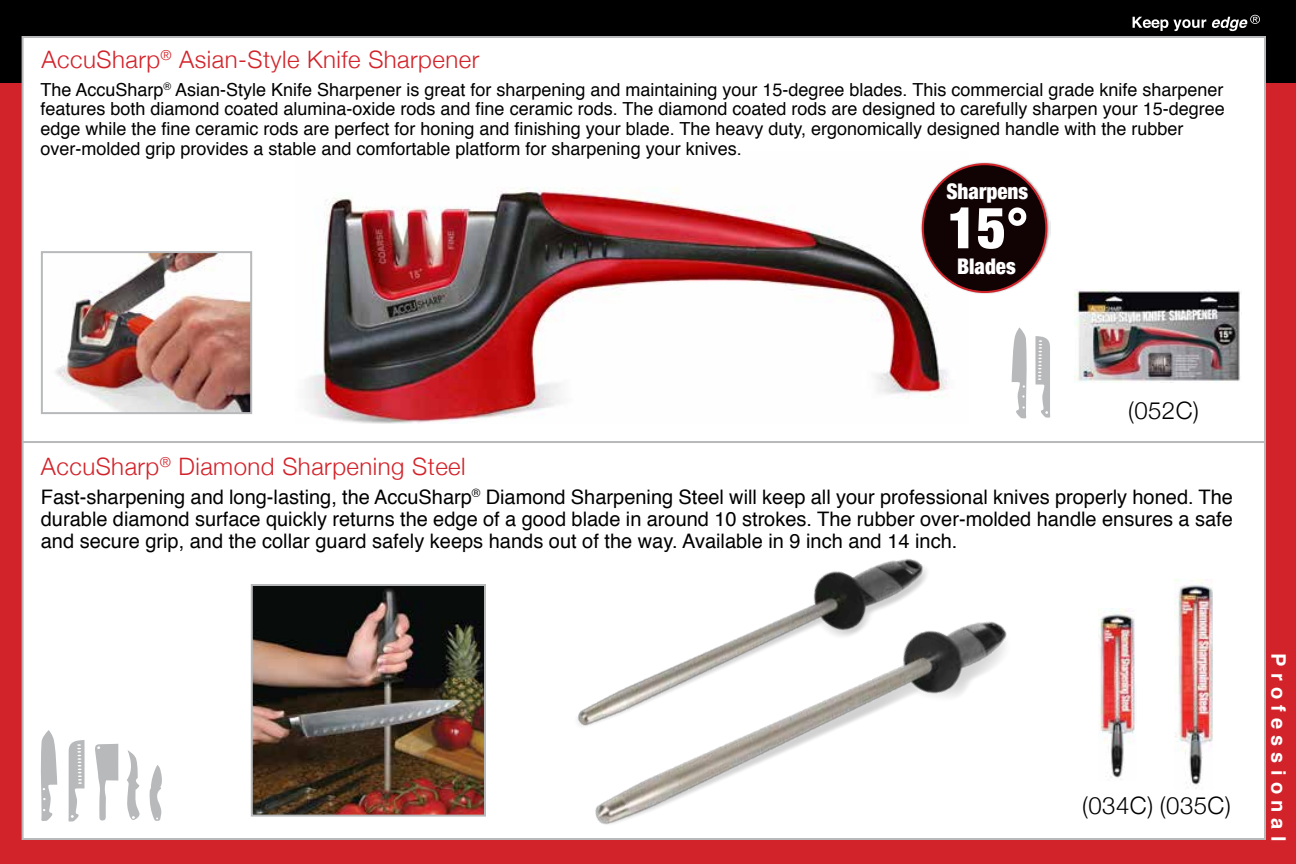
<style>
.page{position:relative;width:1296px;height:864px;background:#fff}
.page>*{position:absolute;margin:0;border:0;box-sizing:border-box;transform-origin:0 0}
.t1{font:300 24px "Helvetica Neue";letter-spacing:.02em;color:#d2232a}
.t2{font:300 24px "Helvetica Neue";letter-spacing:.02em;color:#000}
.t3{font:900 condensed 21.6px "Helvetica Neue";color:#fff}
.t4{font:20px/22px "Helvetica";color:#000;text-align:justify}
.t5{font:700 20px "Helvetica";letter-spacing:.31em;color:#fff}
.t6{font:18px/20px "Helvetica";color:#000}
</style>
<div class="page">
<div style="left:0;top:0;width:1296px;height:120px;background:#000"></div>
<div style="left:0;top:83px;width:1296px;height:781px;background:#d2232a"></div>
<div style="left:22px;top:36px;width:1244px;height:804px;background:#fff;border:2px solid #b7b9bb"></div>
<svg style="left:1133px;top:17px;width:73px;height:14px"></svg>
<svg style="left:1212px;top:15px;width:48px;height:16px"></svg>
<hr style="left:23px;top:441px;width:1242px;height:2px;background:#b7b9bb">
<img style="left:305px;top:187px;width:644px;height:236px">
<img style="left:919px;top:187px;width:131px;height:108px">
<svg style="left:921px;top:162px;width:127px;height:131px"></svg>
<img style="left:1074px;top:290px;width:166px;height:93px">
<img style="left:254px;top:587px;width:229px;height:227px">
<div style="left:251px;top:584px;width:235px;height:233px;border:2px solid #b7b9bb"></div>
<img style="left:525px;top:558px;width:510px;height:282px">
<img style="left:1098px;top:609px;width:37px;height:169px">
<img style="left:1174px;top:580px;width:39px;height:209px">
<svg style="left:1035px;top:336px;width:16px;height:82px"></svg>
<svg style="left:1012px;top:327px;width:15px;height:92px"></svg>
<svg style="left:95px;top:744px;width:23px;height:77px"></svg>
<svg style="left:68px;top:740px;width:17px;height:82px"></svg>
<svg style="left:41px;top:730px;width:16px;height:91px"></svg>
<svg style="left:149px;top:765px;width:13px;height:56px"></svg>
<svg style="left:127px;top:750px;width:13px;height:70px"></svg>
<img style="left:55px;top:254px;width:194px;height:157px">
<div style="left:41px;top:251px;width:211px;height:163px;border:2px solid #b7b9bb"></div>
<h1 class="t1" style="left:42px;top:40px;width:439px">AccuSharp<sup>®</sup> Asian-Style Knife Sharpener</h1>
<p class="t6" style="left:40px;top:80px;width:1186px">The AccuSharp<sup>®</sup> Asian-Style Knife Sharpener is great for sharpening and maintaining your 15-degree blades. This commercial grade knife sharpener features both diamond coated alumina-oxide rods and fine ceramic rods. The diamond coated rods are designed to carefully sharpen your 15-degree edge while the fine ceramic rods are perfect for honing and finishing your blade. The heavy duty, ergonomically designed handle with the rubber over-molded grip provides a stable and comfortable platform for sharpening your knives.</p>
<p class="t3" style="left:946px;top:174px;width:83px">Sharpens</p>
<p class="t3" style="left:957px;top:248px;width:60px">Blades</p>
<h1 class="t2" style="left:1128px;top:392px;width:72px">(052C)</h1>
<h1 class="t1" style="left:41px;top:447px;width:426px">AccuSharp<sup>®</sup> Diamond Sharpening Steel</h1>
<p class="t4" style="left:41px;top:486px;width:1194px">Fast-sharpening and long-lasting, the AccuSharp<sup>®</sup> Diamond Sharpening Steel will keep all your professional knives properly honed. The durable diamond surface quickly returns the edge of a good blade in around 10 strokes. The rubber over-molded handle ensures a safe and secure grip, and the collar guard safely keeps hands out of the way. Available in 9 inch and 14 inch.</p>
<h1 class="t2" style="left:1082px;top:786px;width:150px">(034C) (035C)</h1>
<p class="t5" style="left:1295px;top:653px;width:190px;rotate:90deg">Professional</p>
</div>
